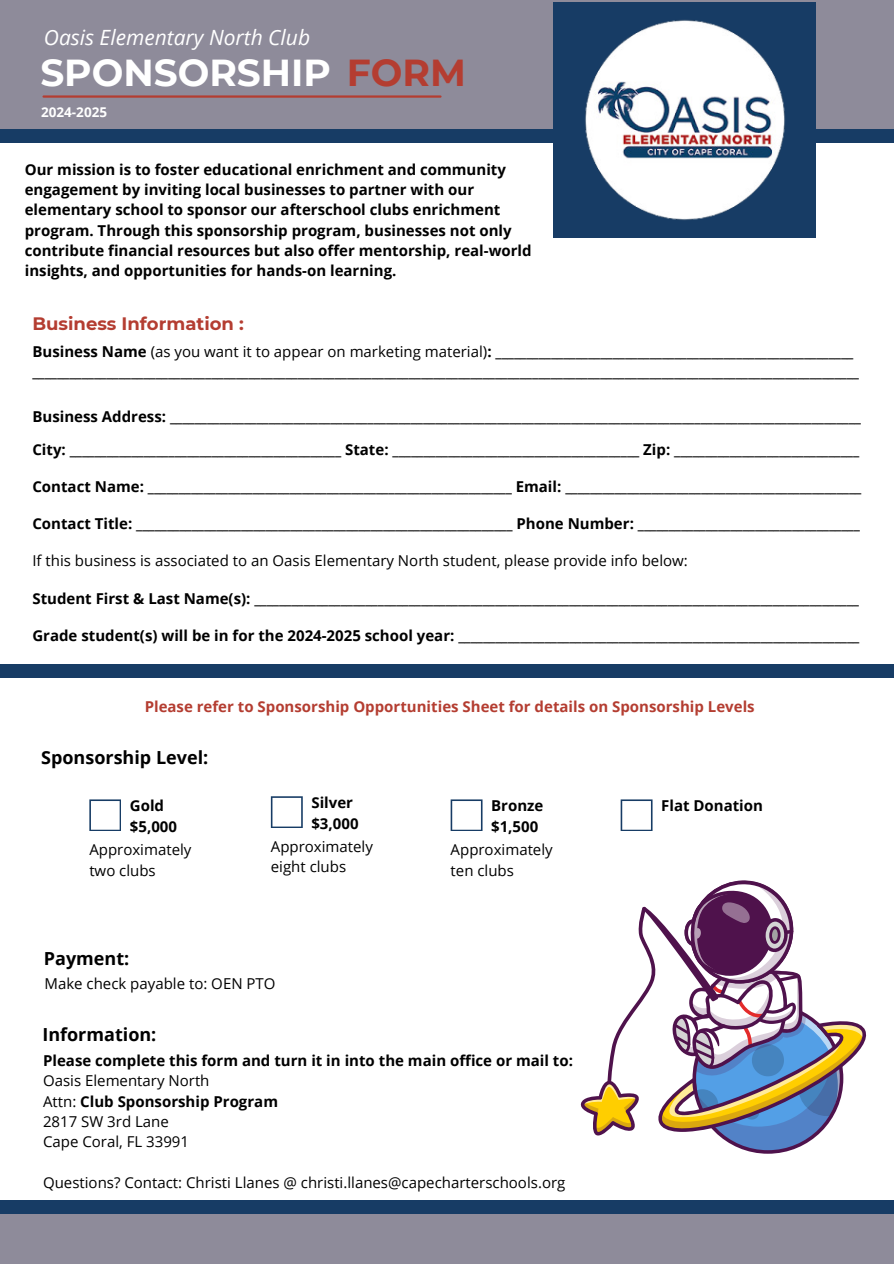
<style>
.page{position:relative;width:894px;height:1264px;background:#fff}
.page>*{position:absolute;margin:0;border:0;box-sizing:border-box;transform-origin:0 0}
.t1{font:700 37.5px "Montserrat";color:#fff}
.t2{font:italic 21px "Open Sans";color:#fff}
.t3{font:700 18px "Open Sans";color:#000}
.t4{font:700 18px "Montserrat";color:#b43d31}
.t5{font:700 15px/20.2px "Open Sans";color:#000}
.t6{font:15px "Open Sans";color:#000}
.t7{font:700 15px "Open Sans";color:#b43d31}
.t8{font:700 13.5px "Open Sans";color:#fff}
.s1{color:#b43d31}
.s2{font-weight:400}
</style>
<div class="page">
<div style="left:0;top:0;width:893px;height:143px;background:#8e8b9a"></div>
<div style="left:0;top:129px;width:893px;height:14px;background:#173c65"></div>
<div style="left:553px;top:3px;width:263px;height:235px;background:#173c65"></div>
<div style="left:0;top:1214px;width:893px;height:49px;background:#8e8b9a"></div>
<div style="left:0;top:1200px;width:893px;height:14px;background:#173c65"></div>
<hr style="left:44px;top:95px;width:396px;height:3px;background:#b43d31">
<img style="left:585px;top:20px;width:200px;height:200px">
<div style="left:0;top:664px;width:893px;height:13px;background:#173c65"></div>
<svg style="left:89px;top:799px;width:32px;height:32px"></svg>
<svg style="left:271px;top:796px;width:31px;height:31px"></svg>
<svg style="left:450px;top:799px;width:32px;height:32px"></svg>
<svg style="left:620px;top:799px;width:32px;height:32px"></svg>
<svg style="left:580px;top:880px;width:287px;height:274px"></svg>
<p class="t2" style="left:44px;top:23px;width:268px">Oasis Elementary North Club</p>
<p class="t1" style="left:40px;top:49px;width:427px">SPONSORSHIP <span class="s1">FORM</span></p>
<p class="t8" style="left:41px;top:103px;width:67px">2024-2025</p>
<p class="t5" style="left:25px;top:159px;width:508px">Our mission is to foster educational enrichment and community engagement by inviting local businesses to partner with our elementary school to sponsor our afterschool clubs enrichment program. Through this sponsorship program, businesses not only contribute financial resources but also offer mentorship, real-world insights, and opportunities for hands-on learning.</p>
<p class="t4" style="left:32px;top:312px;width:213px">Business Information :</p>
<h1 class="t5" style="left:32px;top:341px;width:822px">Business Name <span class="s2">(as you want it to appear on marketing material)</span>: __________________________________________________________</h1>
<h1 class="t5" style="left:32px;top:361px;width:828px">______________________________________________________________________________________________________________________________________</h1>
<h4 class="t5" style="left:32px;top:406px;width:829px">Business Address: ________________________________________________________________________________________________________________</h4>
<p class="t5" style="left:32px;top:439px;width:828px">City: ____________________________________________ State: ________________________________________ Zip: ______________________________</p>
<h4 class="t5" style="left:32px;top:476px;width:830px">Contact Name: ___________________________________________________________ Email: ________________________________________________</h4>
<h3 class="t5" style="left:32px;top:513px;width:828px">Contact Title: _____________________________________________________________ Phone Number: ____________________________________</h3>
<p class="t6" style="left:32px;top:550px;width:656px">If this business is associated to an Oasis Elementary North student, please provide info below:</p>
<p class="t5" style="left:32px;top:587px;width:827px">Student First &amp; Last Name(s): __________________________________________________________________________________________________</p>
<p class="t5" style="left:32px;top:624px;width:828px">Grade student(s) will be in for the 2024-2025 school year: _________________________________________________________________</p>
<h4 class="t7" style="left:145px;top:696px;width:611px">Please refer to Sponsorship Opportunities Sheet for details on Sponsorship Levels</h4>
<h3 class="t3" style="left:41px;top:744px;width:169px">Sponsorship Level:</h3>
<p class="t5" style="left:130px;top:795px;width:49px">Gold $5,000</p>
<h4 class="t6" style="left:89px;top:839px;width:104px">Approximately</h4>
<p class="t6" style="left:89px;top:859px;width:68px">two clubs</p>
<h4 class="t5" style="left:311px;top:792px;width:49px">Silver $3,000</h4>
<p class="t6" style="left:271px;top:836px;width:104px">Approximately</p>
<h4 class="t6" style="left:271px;top:856px;width:77px">eight clubs</h4>
<p class="t5" style="left:661px;top:795px;width:103px">Flat Donation</p>
<p class="t5" style="left:491px;top:795px;width:54px">Bronze $1,500</p>
<h4 class="t6" style="left:450px;top:839px;width:104px">Approximately</h4>
<p class="t6" style="left:450px;top:859px;width:65px">ten clubs</p>
<p class="t3" style="left:44px;top:945px;width:87px">Payment:</p>
<p class="t6" style="left:44px;top:973px;width:232px">Make check payable to: OEN PTO</p>
<p class="t3" style="left:42px;top:1021px;width:115px">Information:</p>
<p class="t5" style="left:43px;top:1050px;width:531px">Please complete this form and turn it in into the main office or mail to:</p>
<p class="t6" style="left:43px;top:1070px;width:168px">Oasis Elementary North</p>
<h3 class="t5" style="left:43px;top:1090px;width:236px"><span class="s2">Attn:</span> Club Sponsorship Program</h3>
<p class="t6" style="left:43px;top:1110px;width:127px">2817 SW 3rd Lane</p>
<h3 class="t6" style="left:43px;top:1130px;width:147px">Cape Coral, FL 33991</h3>
<p class="t6" style="left:43px;top:1171px;width:523px">Questions? Contact: Christi Llanes @ christi.llanes@capecharterschools.org</p>
</div>
